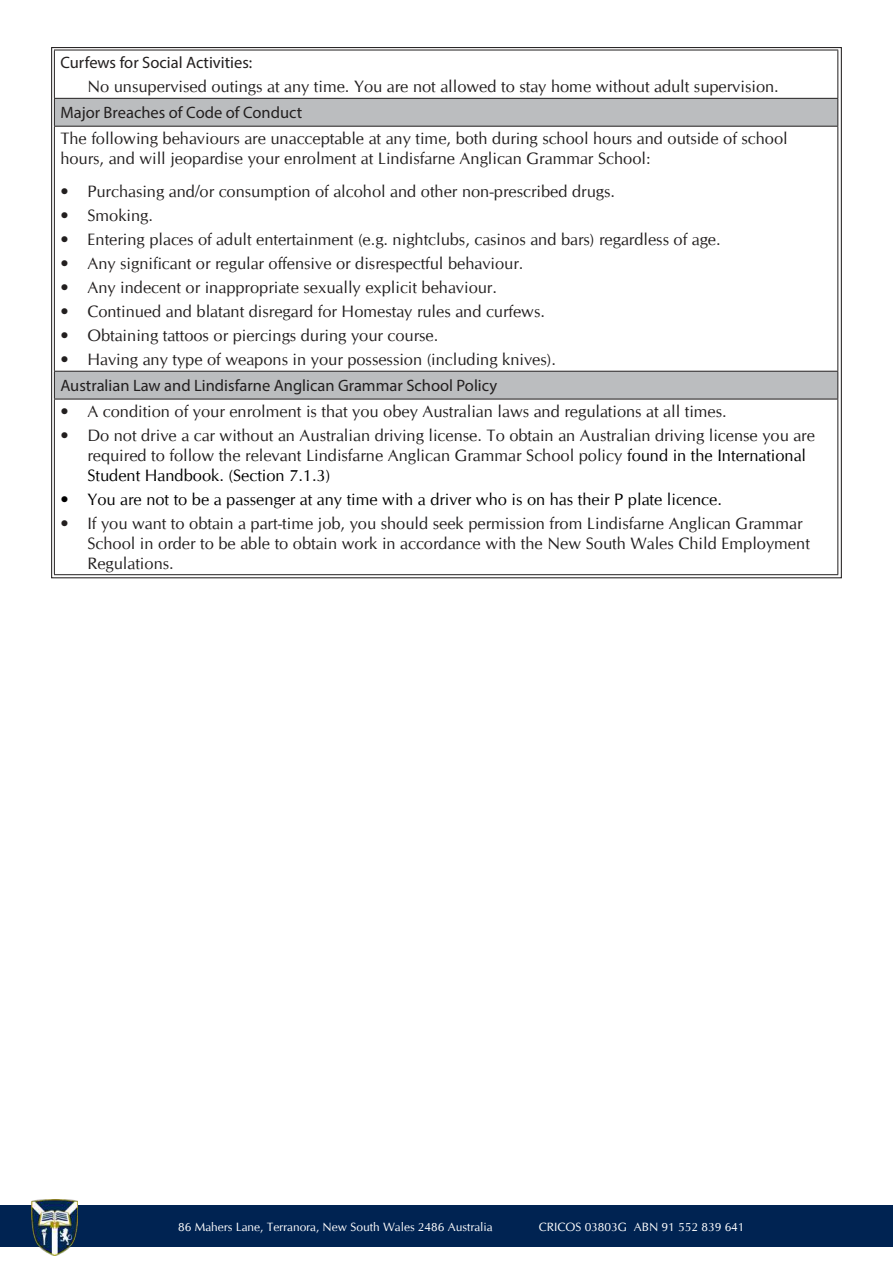
<style>
.page{position:relative;width:893px;height:1263px;background:#fff}
.page>*{position:absolute;margin:0;border:0;box-sizing:border-box;transform-origin:0 0}
.t1{font:16.5px/19.8px "CG Omega";color:#221f1f}
.t2{font:16.5px "Myriad Pro";color:#221f1f}
.t3{font:16.5px "CG Omega";color:#000}
.t4{font:12px "CG Omega";color:#fff}
.s1{color:#000}
</style>
<div class="page">
<div style="left:0;top:1206px;width:893px;height:41px;background:#002352"></div>
<img style="left:31px;top:1200px;width:46px;height:56px">
<svg style="left:55px;top:99px;width:782px;height:300px"></svg>
<hr style="left:54px;top:50px;width:784px;height:1px;background:#221f1f">
<hr style="left:54px;top:50px;width:1px;height:48px;background:#221f1f">
<hr style="left:54px;top:98px;width:784px;height:1px;background:#221f1f">
<svg style="left:54px;top:99px;width:1px;height:27px"></svg>
<hr style="left:54px;top:126px;width:784px;height:1px;background:#221f1f">
<hr style="left:54px;top:127px;width:1px;height:244px;background:#221f1f">
<hr style="left:54px;top:371px;width:784px;height:1px;background:#221f1f">
<svg style="left:54px;top:372px;width:1px;height:27px"></svg>
<hr style="left:54px;top:399px;width:784px;height:1px;background:#221f1f">
<hr style="left:54px;top:399px;width:1px;height:175px;background:#221f1f">
<hr style="left:54px;top:574px;width:784px;height:1px;background:#221f1f">
<hr style="left:837px;top:50px;width:1px;height:48px;background:#221f1f">
<svg style="left:837px;top:99px;width:1px;height:27px"></svg>
<hr style="left:837px;top:127px;width:1px;height:244px;background:#221f1f">
<svg style="left:837px;top:372px;width:1px;height:27px"></svg>
<hr style="left:837px;top:399px;width:1px;height:175px;background:#221f1f">
<p class="t2" style="left:60px;top:56px;width:193px">Curfews for Social Activities:</p>
<p class="t1" style="left:87px;top:78px;width:693px">No unsupervised outings at any time. You are not allowed to stay home without adult supervision.</p>
<p class="t2" style="left:60px;top:106px;width:243px">Major Breaches of Code of Conduct</p>
<p class="t1" style="left:60px;top:130px;width:729px">The following behaviours are unacceptable at any time, both during school hours and outside of school hours, and will jeopardise your enrolment at Lindisfarne Anglican Grammar School:</p>
<p class="t1" style="left:60px;top:183px;width:556px">• Purchasing and/or consumption of alcohol and other non-prescribed drugs.</p>
<p class="t1" style="left:60px;top:207px;width:94px">• Smoking.</p>
<p class="t1" style="left:60px;top:231px;width:662px">• Entering places of adult entertainment (e.g. nightclubs, casinos and bars) regardless of age.</p>
<p class="t1" style="left:60px;top:255px;width:465px">• Any significant or regular offensive or disrespectful behaviour.</p>
<p class="t1" style="left:60px;top:279px;width:438px">• Any indecent or inappropriate sexually explicit behaviour.</p>
<p class="t1" style="left:60px;top:303px;width:486px">• Continued and blatant disregard for Homestay rules and curfews.</p>
<p class="t1" style="left:60px;top:327px;width:379px">• Obtaining tattoos or piercings during your course.</p>
<p class="t1" style="left:60px;top:351px;width:497px">• Having any type of weapons in your possession (including knives).</p>
<p class="t2" style="left:60px;top:379px;width:438px">Australian Law and Lindisfarne Anglican Grammar School Policy</p>
<p class="t1" style="left:60px;top:403px;width:668px">• A condition of your enrolment is that you obey Australian laws and regulations at all times.</p>
<p class="t1" style="left:87px;top:427px;width:729px;text-indent:-27px">• Do not drive a car without an Australian driving license. To obtain an Australian driving license you are required to follow the relevant Lindisfarne Anglican Grammar School policy <span class="s1">found in the International<br>Student Handbook. (Section 7.1.3)</span></p>
<p class="t3" style="left:60px;top:493px;width:663px">• You are not to be a passenger at any time with a driver who is on has their P plate licence.</p>
<p class="t1" style="left:87px;top:515px;width:724px;text-indent:-27px">• If you want to obtain a part-time job, you should seek permission from Lindisfarne Anglican Grammar<br>School in order to be able to obtain work in accordance with the New South Wales Child Employment<br>Regulations.</p>
<p class="t4" style="left:178px;top:1221px;width:316px">86 Mahers Lane, Terranora, New South Wales 2486 Australia</p>
<p class="t4" style="left:539px;top:1221px;width:207px">CRICOS 03803G ABN 91 552 839 641</p>
</div>
